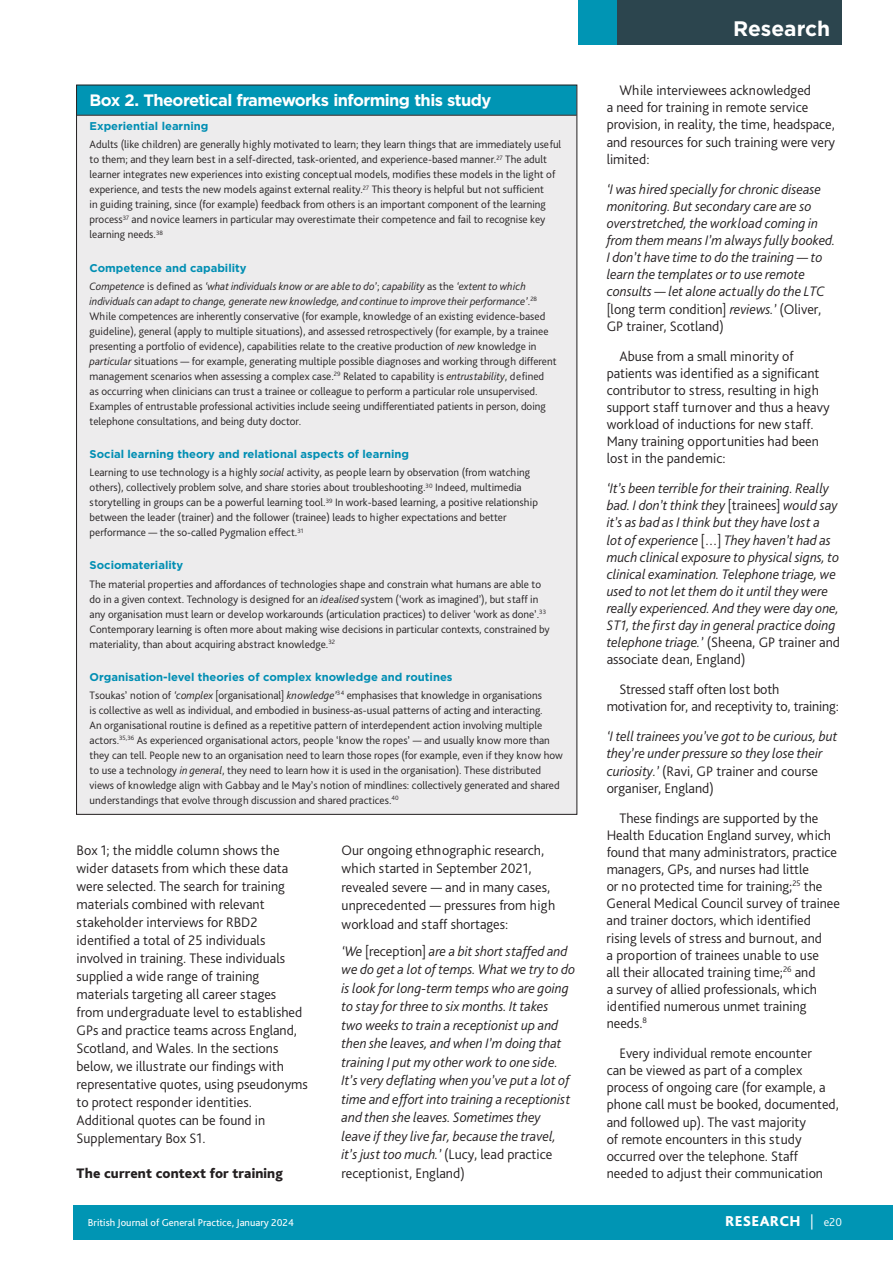
<style>
.page{position:relative;width:893px;height:1263px;background:#fff}
.page>*{position:absolute;margin:0;border:0;box-sizing:border-box;transform-origin:0 0}
.t1{font:700 21px "Gotham";color:#fff}
.t2{font:700 16.5px "Gotham";letter-spacing:-.035em;color:#fff}
.t3{font:800 15px "Bliss Pro";letter-spacing:.015em;color:#fff}
.t4{font:300 14.4px/17.1px "Bliss Pro";color:#231f20}
.t5{font:italic 300 14.4px/17.1px "Bliss Pro";color:#231f20}
.t6{font:800 14.4px "Bliss Pro";letter-spacing:.01em;color:#231f20}
.t7{font:300 11.25px/15px "Bliss Pro";color:#231f20}
.t8{font:700 11.25px "Gotham";color:#008eb3}
.t9{font:10.5px "Bliss Pro";color:#fff}
.s1{font-style:italic}
.s2{font-style:normal}
.s3{font-weight:300}
.s4{font-weight:300;font-size:12px}
</style>
<div class="page">
<div style="left:74px;top:1205px;width:819px;height:34px;background:#0095b4"></div>
<div style="left:617px;top:0;width:225px;height:45px;background:#2c454e"></div>
<div style="left:578px;top:0;width:39px;height:45px;background:#0095b4"></div>
<div style="left:77px;top:85px;width:500px;height:729px;background:#edeced"></div>
<div style="left:77px;top:85px;width:500px;height:30px;background:#0095b4"></div>
<hr style="left:77px;top:115px;width:500px;height:1px;background:#231f20">
<h2 class="t2" style="left:90px;top:90px;width:403px">Box 2. Theoretical frameworks informing this study</h2>
<p class="t8" style="left:90px;top:119px;width:120px">Experiential learning</p>
<p class="t7" style="left:90px;top:137px;width:473px">Adults (like children) are generally highly motivated to learn; they learn things that are immediately useful to them; and they learn best in a self-directed, task-oriented, and experience-based manner.<sup>27</sup> The adult learner integrates new experiences into existing conceptual models, modifies these models in the light of experience, and tests the new models against external reality.<sup>27</sup> This theory is helpful but not sufficient<br>in guiding training, since (for example) feedback from others is an important component of the learning process<sup>37</sup> and novice learners in particular may overestimate their competence and fail to recognise key learning needs.<sup>38</sup></p>
<p class="t8" style="left:90px;top:260px;width:158px">Competence and capability</p>
<p class="t7" style="left:90px;top:278px;width:468px"><span class="s1">Competence</span> is defined as <span class="s1">‘what individuals know or are able to do’</span>; <span class="s1">capability</span> as the <span class="s1">‘extent to which individuals can adapt to change, generate new knowledge, and continue to improve their performance’</span>.<sup>28<br></sup>While competences are inherently conservative (for example, knowledge of an existing evidence-based guideline), general (apply to multiple situations), and assessed retrospectively (for example, by a trainee presenting a portfolio of evidence), capabilities relate to the creative production of <span class="s1">new</span> knowledge in <span class="s1">particular</span> situations — for example, generating multiple possible diagnoses and working through different management scenarios when assessing a complex case.<sup>29</sup> Related to capability is <span class="s1">entrustability</span>, defined<br>as occurring when clinicians can trust a trainee or colleague to perform a particular role unsupervised.<br>Examples of entrustable professional activities include seeing undifferentiated patients in person, doing telephone consultations, and being duty doctor.</p>
<p class="t8" style="left:90px;top:447px;width:321px">Social learning theory and relational aspects of learning</p>
<p class="t7" style="left:90px;top:465px;width:450px">Learning to use technology is a highly <span class="s1">social</span> activity, as people learn by observation (from watching others), collectively problem solve, and share stories about troubleshooting.<sup>30</sup> Indeed, multimedia storytelling in groups can be a powerful learning tool.<sup>39</sup> In work-based learning, a positive relationship between the leader (trainer) and the follower (trainee) leads to higher expectations and better performance — the so-called Pygmalion effect.<sup>31</sup></p>
<p class="t8" style="left:90px;top:558px;width:95px">Sociomateriality</p>
<p class="t7" style="left:90px;top:576px;width:462px">The material properties and affordances of technologies shape and constrain what humans are able to do in a given context. Technology is designed for an <span class="s1">idealised</span> system (‘work as imagined’), but staff in any organisation must learn or develop workarounds (articulation practices) to deliver ‘work as done’.<sup>33<br></sup>Contemporary learning is often more about making wise decisions in particular contexts, constrained by materiality, than about acquiring abstract knowledge.<sup>32</sup></p>
<p class="t8" style="left:90px;top:669px;width:364px">Organisation-level theories of complex knowledge and routines</p>
<p class="t7" style="left:90px;top:687px;width:475px">Tsoukas’ notion of <span class="s1">‘complex</span> [organisational] <span class="s1">knowledge’</span><sup>34</sup> emphasises that knowledge in organisations<br>is collective as well as individual, and embodied in business-as-usual patterns of acting and interacting.<br>An organisational routine is defined as a repetitive pattern of interdependent action involving multiple actors.<sup>35,36</sup> As experienced organisational actors, people ‘know the ropes’ — and usually know more than they can tell. People new to an organisation need to learn those ropes (for example, even if they know how to use a technology <span class="s1">in general</span>, they need to learn how it is used in the organisation). These distributed views of knowledge align with Gabbay and le May’s notion of mindlines: collectively generated and shared understandings that evolve through discussion and shared practices.<sup>40</sup></p>
<p class="t4" style="left:77px;top:840px;width:233px;line-height:18px">Box 1; the middle column shows the wider datasets from which these data were selected. The search for training materials combined with relevant stakeholder interviews for RBD2 identified a total of 25 individuals involved in training. These individuals supplied a wide range of training materials targeting all career stages<br>from undergraduate level to established GPs and practice teams across England, Scotland, and Wales. In the sections below, we illustrate our findings with representative quotes, using pseudonyms to protect responder identities.<br>Additional quotes can be found in Supplementary Box S1.</p>
<p class="t6" style="left:77px;top:1164px;width:208px">The current context for training</p>
<p class="t4" style="left:342px;top:840px;width:215px;line-height:18.5px">Our ongoing ethnographic research, which started in September 2021, revealed severe — and in many cases, unprecedented — pressures from high workload and staff shortages:</p>
<p class="t5" style="left:342px;top:941px;width:235px;line-height:18.5px">‘We <span class="s2">[reception]</span> are a bit short staffed and we do get a lot of temps. What we try to do is look for long-term temps who are going to stay for three to six months. It takes<br>two weeks to train a receptionist up and then she leaves, and when I’m doing that training I put my other work to one side.<br>It’s very deflating when you’ve put a lot of time and effort into training a receptionist and then she leaves. Sometimes they<br>leave if they live far, because the travel,<br>it’s just too much.’ <span class="s2">(Lucy, lead practice receptionist, England)</span></p>
<h1 class="t1" style="left:733px;top:15px;width:99px">Research</h1>
<p class="t4" style="left:607px;top:82px;width:230px;text-indent:13px">While interviewees acknowledged<br>a need for training in remote service provision, in reality, the time, headspace, and resources for such training were very limited:</p>
<p class="t5" style="left:607px;top:180px;width:230px">‘I was hired specially for chronic disease monitoring. But secondary care are so overstretched, the workload coming in from them means I’m always fully booked.<br>I don’t have time to do the training — to learn the templates or to use remote consults — let alone actually do the LTC <span class="s2">[long term condition]</span> reviews.’ <span class="s2">(Oliver, GP trainer, Scotland)</span></p>
<p class="t4" style="left:607px;top:347px;width:224px;text-indent:13px">Abuse from a small minority of patients was identified as a significant contributor to stress, resulting in high support staff turnover and thus a heavy workload of inductions for new staff.<br>Many training opportunities had been lost in the pandemic:</p>
<p class="t5" style="left:607px;top:479px;width:235px">‘It’s been terrible for their training. Really bad. I don’t think they <span class="s2">[trainees]</span> would say it’s as bad as I think but they have lost a<br>lot of experience <span class="s2">[…]</span> They haven’t had as much clinical exposure to physical signs, to clinical examination. Telephone triage, we used to not let them do it until they were really experienced. And they were day one, ST1, the first day in general practice doing telephone triage.’ <span class="s2">(Sheena, GP trainer and associate dean, England)</span></p>
<p class="t4" style="left:607px;top:681px;width:234px;text-indent:13px">Stressed staff often lost both motivation for, and receptivity to, training:</p>
<p class="t5" style="left:607px;top:728px;width:232px">‘I tell trainees you’ve got to be curious, but they’re under pressure so they lose their curiosity.’ <span class="s2">(Ravi, GP trainer and course organiser, England)</span></p>
<p class="t4" style="left:607px;top:809px;width:235px;text-indent:13px">These findings are supported by the Health Education England survey, which found that many administrators, practice managers, GPs, and nurses had little<br>or no protected time for training;<sup>25</sup> the General Medical Council survey of trainee and trainer doctors, which identified rising levels of stress and burnout, and<br>a proportion of trainees unable to use<br>all their allocated training time;<sup>26</sup> and<br>a survey of allied professionals, which identified numerous unmet training needs.<sup>8</sup></p>
<p class="t4" style="left:607px;top:1044px;width:234px;text-indent:13px">Every individual remote encounter<br>can be viewed as part of a complex process of ongoing care (for example, a phone call must be booked, documented, and followed up). The vast majority<br>of remote encounters in this study occurred over the telephone. Staff needed to adjust their communication</p>
<p class="t9" style="left:88px;top:1216px;width:207px">British Journal of General Practice, January 2024</p>
<h3 class="t3" style="left:725px;top:1211px;width:118px">RESEARCH <span class="s3">|</span> <span class="s4">e20</span></h3>
</div>
